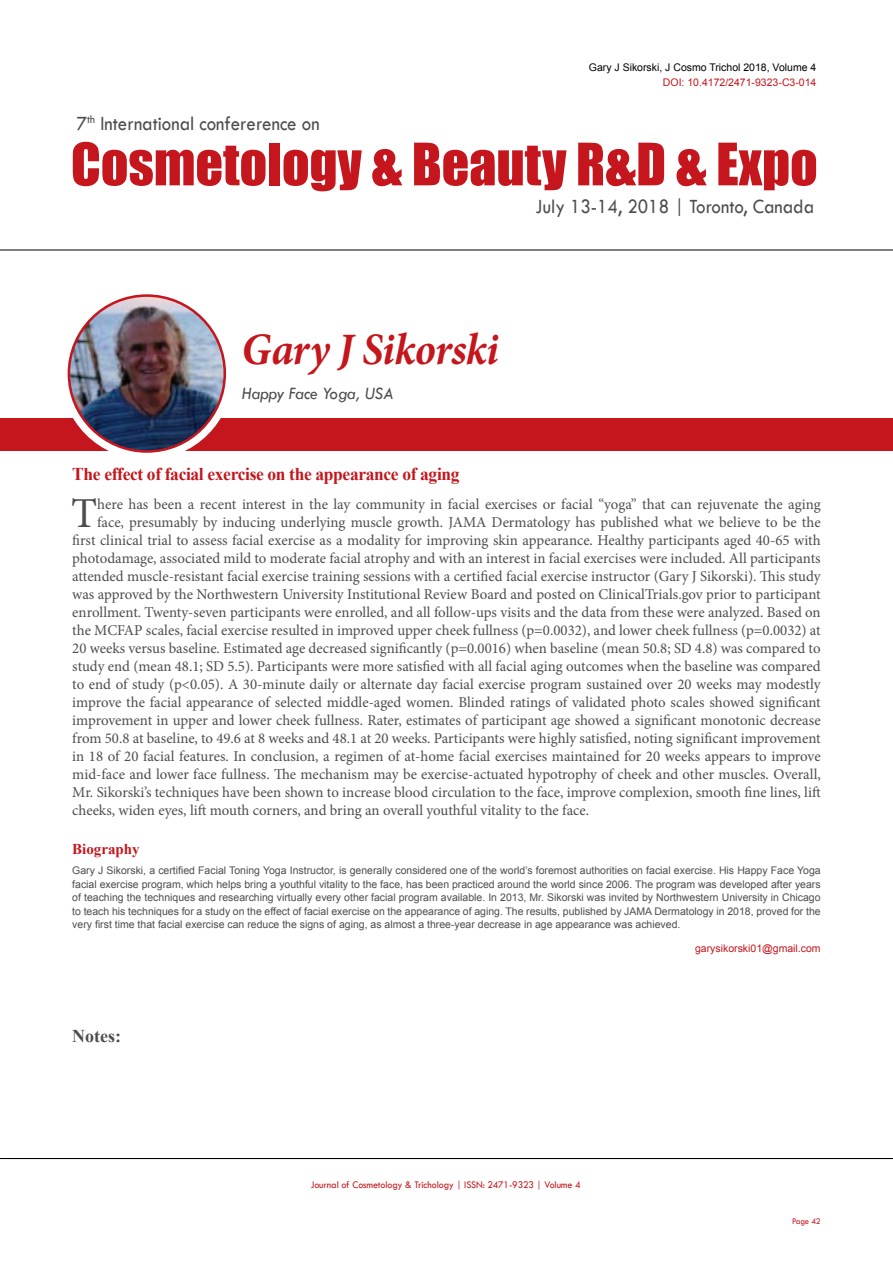
<style>
.page{position:relative;width:893px;height:1263px;background:#fff}
.page>*{position:absolute;margin:0;border:0;box-sizing:border-box;transform-origin:0 0}
.t1{font:54px "Impact";color:#c4161c}
.t2{font:italic 700 45px "Minion Pro";letter-spacing:-.015em;color:#c4161c;scale:.95 1}
.t3{font:42.75px "Minion Pro";color:#4d4d4f}
.t4{font:21px "Tw Cen";color:#4d4d4f;scale:.9 1}
.t5{font:700 18px "Times New Roman";letter-spacing:-.02em;color:#c4161c}
.t6{font:italic 18px "Tw Cen";letter-spacing:-.01em;color:#4d4d4f;scale:.95 1}
.t7{font:700 18px "Times New Roman";color:#4d4d4f}
.t8{font:15px "Minion Pro";color:#4d4d4f}
.t9{font:700 15px "Times New Roman";color:#c4161c}
.t10{font:10.5px/13.5px "Arial";color:#4d4d4f;text-align:justify}
.t11{font:10.5px "Tw Cen";letter-spacing:-.01em;color:#c4161c;scale:.95 1}
.t12{font:10.5px "Arial";color:#c4161c}
.t13{font:10.5px "Arial";color:#000}
.t14{font:9px "Tw Cen";letter-spacing:-.02em;color:#c4161c;scale:.95 1}
</style>
<div class="page">
<hr style="left:0;top:1158px;width:893px;height:1px;background:#000">
<hr style="left:0;top:250px;width:893px;height:1px;background:#000">
<div style="left:0;top:418px;width:893px;height:33px;background:#c4161c"></div>
<svg style="left:61px;top:287px;width:172px;height:173px"></svg>
<img style="left:69px;top:296px;width:156px;height:155px;border-radius:78px">
<div style="left:68px;top:294px;width:158px;height:159px;border:3px solid #c4161c;border-radius:50%"></div>
<p class="t13" style="left:589px;top:61px;width:229px">Gary J Sikorski, J Cosmo Trichol 2018, Volume 4</p>
<p class="t12" style="left:663px;top:75px;width:155px">DOI: 10.4172/2471-9323-C3-014</p>
<h3 class="t4" style="left:77px;top:111px;width:271px">7<sup>th</sup> International confererence on</h3>
<h1 class="t1" style="left:71px;top:122px;width:748px">Cosmetology &amp; Beauty R&amp;D &amp; Expo</h1>
<h3 class="t4" style="left:536px;top:193px;width:311px">July 13-14, 2018 | Toronto, Canada</h3>
<h2 class="t2" style="left:242px;top:317px;width:272px">Gary J Sikorski</h2>
<p class="t6" style="left:242px;top:382px;width:161px">Happy Face Yoga, USA</p>
<p class="t5" style="left:72px;top:462px;width:389px">The effect of facial exercise on the appearance of aging</p>
<h3 class="t3" style="left:71px;top:485px;width:28px">T</h3>
<p class="t8" style="left:97px;top:494px;width:725px">here has been a recent interest in the lay community in facial exercises or facial “yoga” that can rejuvenate the aging</p>
<p class="t8" style="left:97px;top:512px;width:725px">face, presumably by inducing underlying muscle growth. JAMA Dermatology has published what we believe to be the</p>
<p class="t8" style="left:72px;top:530px;width:750px">first clinical trial to assess facial exercise as a modality for improving skin appearance. Healthy participants aged 40-65 with</p>
<p class="t8" style="left:72px;top:548px;width:750px">photodamage, associated mild to moderate facial atrophy and with an interest in facial exercises were included. All participants</p>
<p class="t8" style="left:72px;top:566px;width:750px">attended muscle-resistant facial exercise training sessions with a certified facial exercise instructor (Gary J Sikorski). This study</p>
<p class="t8" style="left:72px;top:584px;width:750px">was approved by the Northwestern University Institutional Review Board and posted on ClinicalTrials.gov prior to participant</p>
<p class="t8" style="left:72px;top:602px;width:750px">enrollment. Twenty-seven participants were enrolled, and all follow-ups visits and the data from these were analyzed. Based on</p>
<p class="t8" style="left:72px;top:620px;width:750px">the MCFAP scales, facial exercise resulted in improved upper cheek fullness (p=0.0032), and lower cheek fullness (p=0.0032) at</p>
<p class="t8" style="left:72px;top:638px;width:750px">20 weeks versus baseline. Estimated age decreased significantly (p=0.0016) when baseline (mean 50.8; SD 4.8) was compared to</p>
<p class="t8" style="left:72px;top:656px;width:750px">study end (mean 48.1; SD 5.5). Participants were more satisfied with all facial aging outcomes when the baseline was compared</p>
<p class="t8" style="left:72px;top:674px;width:750px">to end of study (p&lt;0.05). A 30-minute daily or alternate day facial exercise program sustained over 20 weeks may modestly</p>
<p class="t8" style="left:72px;top:692px;width:750px">improve the facial appearance of selected middle-aged women. Blinded ratings of validated photo scales showed significant</p>
<p class="t8" style="left:72px;top:710px;width:750px">improvement in upper and lower cheek fullness. Rater, estimates of participant age showed a significant monotonic decrease</p>
<p class="t8" style="left:72px;top:728px;width:750px">from 50.8 at baseline, to 49.6 at 8 weeks and 48.1 at 20 weeks. Participants were highly satisfied, noting significant improvement</p>
<p class="t8" style="left:72px;top:746px;width:750px">in 18 of 20 facial features. In conclusion, a regimen of at-home facial exercises maintained for 20 weeks appears to improve</p>
<p class="t8" style="left:72px;top:764px;width:750px">mid-face and lower face fullness. The mechanism may be exercise-actuated hypotrophy of cheek and other muscles. Overall,</p>
<p class="t8" style="left:72px;top:782px;width:750px">Mr. Sikorski’s techniques have been shown to increase blood circulation to the face, improve complexion, smooth fine lines, lift</p>
<p class="t8" style="left:72px;top:800px;width:518px">cheeks, widen eyes, lift mouth corners, and bring an overall youthful vitality to the face.</p>
<p class="t9" style="left:72px;top:839px;width:69px">Biography</p>
<p class="t10" style="left:72px;top:864px;width:750px">Gary J Sikorski, a certified Facial Toning Yoga Instructor, is generally considered one of the world’s foremost authorities on facial exercise. His Happy Face Yoga facial exercise program, which helps bring a youthful vitality to the face, has been practiced around the world since 2006. The program was developed after years of teaching the techniques and researching virtually every other facial program available. In 2013, Mr. Sikorski was invited by Northwestern University in Chicago to teach his techniques for a study on the effect of facial exercise on the appearance of aging. The results, published by JAMA Dermatology in 2018, proved for the very first time that facial exercise can reduce the signs of aging, as almost a three-year decrease in age appearance was achieved.</p>
<p class="t12" style="left:695px;top:942px;width:127px">garysikorski01@gmail.com</p>
<p class="t7" style="left:72px;top:1024px;width:50px">Notes:</p>
<p class="t11" style="left:311px;top:1179px;width:285px">Journal of Cosmetology &amp; Trichology | ISSN: 2471-9323 | Volume 4</p>
<p class="t14" style="left:792px;top:1215px;width:32px">Page 42</p>
</div>
